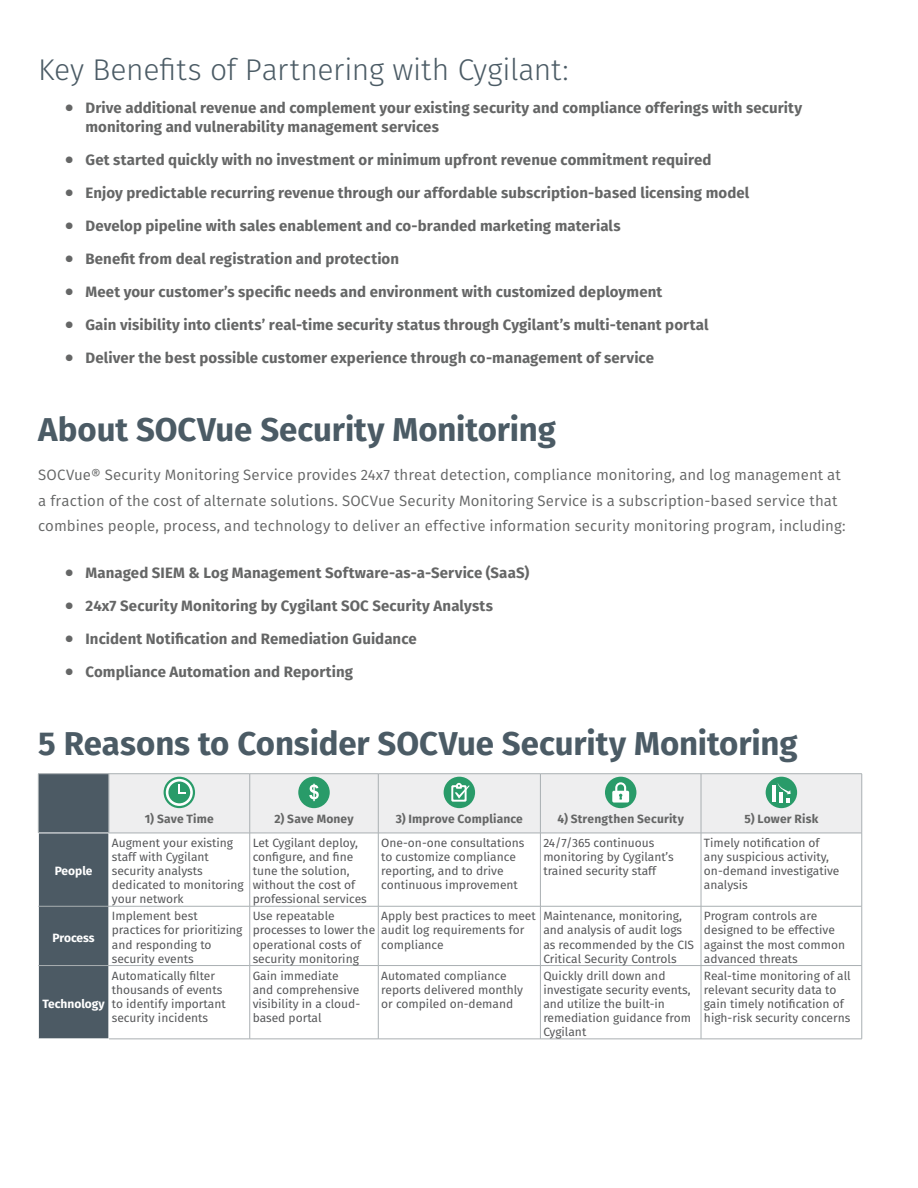
<style>
.page{position:relative;width:918px;height:1188px;background:#fff}
.page>*{position:absolute;margin:0;border:0;box-sizing:border-box;transform-origin:0 0}
.Heading_Two{font:700 33px "Fira Sans";letter-spacing:-.005em;color:#4b5b65}
.Heading_Three{font:300 30px "Fira Sans";letter-spacing:-.005em;color:#4b5b65}
.t1{font:700 15px/19.5px "Fira Sans";letter-spacing:.005em;color:#656666}
.Body_Copy{font:15px/25.5px "Fira Sans";letter-spacing:.005em;color:#656666}
.Body{font:12px/14.1px "Fira Sans";color:#57585a}
.t2{font:700 12px "Fira Sans";letter-spacing:.015em;color:#656666}
.Paragraph_Title{font:700 12px "Fira Sans";color:#fff}
.s1{font-size:24px}
</style>
<div class="page">
<div style="left:39px;top:774px;width:70px;height:265px;background:#4c5a64"></div>
<div style="left:110px;top:774px;width:752px;height:59px;background:#eeeeef"></div>
<hr style="left:38px;top:833px;width:71px;height:1px;background:#fff">
<hr style="left:109px;top:833px;width:141px;height:1px;background:#a9afb2">
<hr style="left:250px;top:833px;width:128px;height:1px;background:#a9afb2">
<hr style="left:378px;top:833px;width:162px;height:1px;background:#a9afb2">
<hr style="left:378px;top:833px;width:1px;height:73px;background:#a9afb2">
<hr style="left:540px;top:833px;width:161px;height:1px;background:#a9afb2">
<hr style="left:540px;top:833px;width:1px;height:73px;background:#a9afb2">
<hr style="left:701px;top:833px;width:161px;height:1px;background:#a9afb2">
<hr style="left:701px;top:833px;width:1px;height:73px;background:#a9afb2">
<hr style="left:862px;top:833px;width:1px;height:73px;background:#a9afb2">
<hr style="left:378px;top:906px;width:1px;height:59px;background:#a9afb2">
<hr style="left:540px;top:906px;width:1px;height:59px;background:#a9afb2">
<hr style="left:701px;top:906px;width:1px;height:59px;background:#a9afb2">
<hr style="left:862px;top:906px;width:1px;height:59px;background:#a9afb2">
<hr style="left:378px;top:966px;width:1px;height:73px;background:#a9afb2">
<hr style="left:540px;top:966px;width:1px;height:73px;background:#a9afb2">
<hr style="left:701px;top:966px;width:1px;height:73px;background:#a9afb2">
<hr style="left:862px;top:966px;width:1px;height:73px;background:#a9afb2">
<hr style="left:38px;top:773px;width:71px;height:1px;background:#a9afb2">
<hr style="left:38px;top:774px;width:1px;height:59px;background:#a9afb2">
<hr style="left:250px;top:773px;width:128px;height:1px;background:#a9afb2">
<hr style="left:378px;top:773px;width:162px;height:1px;background:#a9afb2">
<hr style="left:378px;top:774px;width:1px;height:59px;background:#a9afb2">
<hr style="left:540px;top:773px;width:161px;height:1px;background:#a9afb2">
<hr style="left:540px;top:774px;width:1px;height:59px;background:#a9afb2">
<hr style="left:701px;top:773px;width:161px;height:1px;background:#a9afb2">
<hr style="left:701px;top:774px;width:1px;height:59px;background:#a9afb2">
<hr style="left:862px;top:774px;width:1px;height:59px;background:#a9afb2">
<hr style="left:38px;top:906px;width:71px;height:1px;background:#a9afb2">
<hr style="left:109px;top:906px;width:141px;height:1px;background:#a9afb2">
<hr style="left:250px;top:906px;width:128px;height:1px;background:#a9afb2">
<hr style="left:378px;top:906px;width:162px;height:1px;background:#a9afb2">
<hr style="left:540px;top:906px;width:161px;height:1px;background:#a9afb2">
<hr style="left:701px;top:906px;width:161px;height:1px;background:#a9afb2">
<hr style="left:38px;top:965px;width:71px;height:1px;background:#a9afb2">
<hr style="left:109px;top:965px;width:141px;height:1px;background:#a9afb2">
<hr style="left:250px;top:965px;width:128px;height:1px;background:#a9afb2">
<hr style="left:378px;top:965px;width:162px;height:1px;background:#a9afb2">
<hr style="left:540px;top:965px;width:161px;height:1px;background:#a9afb2">
<hr style="left:701px;top:965px;width:161px;height:1px;background:#a9afb2">
<hr style="left:109px;top:1039px;width:141px;height:1px;background:#a9afb2">
<hr style="left:250px;top:1039px;width:128px;height:1px;background:#a9afb2">
<hr style="left:378px;top:1039px;width:162px;height:1px;background:#a9afb2">
<hr style="left:540px;top:1039px;width:161px;height:1px;background:#a9afb2">
<hr style="left:701px;top:1039px;width:161px;height:1px;background:#a9afb2">
<hr style="left:109px;top:773px;width:141px;height:1px;background:#a9afb2">
<hr style="left:109px;top:774px;width:1px;height:59px;background:#a9afb2">
<hr style="left:249px;top:774px;width:1px;height:59px;background:#a9afb2">
<hr style="left:249px;top:833px;width:1px;height:73px;background:#a9afb2">
<hr style="left:249px;top:906px;width:1px;height:59px;background:#a9afb2">
<hr style="left:249px;top:966px;width:1px;height:73px;background:#a9afb2">
<div style="left:164px;top:777px;width:31px;height:31px;background:#299b69;border-radius:50%"></div>
<svg style="left:166px;top:779px;width:27px;height:27px"></svg>
<div style="left:298px;top:777px;width:32px;height:31px;background:#299b69;border-radius:50%"></div>
<svg style="left:309px;top:784px;width:10px;height:17px"></svg>
<div style="left:444px;top:777px;width:31px;height:31px;background:#299b69;border-radius:50%"></div>
<svg style="left:451px;top:783px;width:19px;height:19px"></svg>
<div style="left:605px;top:777px;width:31px;height:31px;background:#299b69;border-radius:50%"></div>
<svg style="left:612px;top:782px;width:17px;height:21px"></svg>
<div style="left:766px;top:777px;width:31px;height:31px;background:#299b69;border-radius:50%"></div>
<hr style="left:772px;top:786px;width:4px;height:16px;background:#fff">
<svg style="left:778px;top:783px;width:13px;height:19px"></svg>
<p class="Heading_Three" style="left:38px;top:48px;width:532px">Key Benefits of Partnering with Cygilant:</p>
<p class="t1" style="left:86px;top:97px;width:718px;text-indent:-20px"><span class="s1">•</span> Drive additional revenue and complement your existing security and compliance offerings with security monitoring and vulnerability management services</p>
<p class="t1" style="left:65px;top:149px;width:648px"><span class="s1">•</span> Get started quickly with no investment or minimum upfront revenue commitment required</p>
<p class="t1" style="left:65px;top:182px;width:686px"><span class="s1">•</span> Enjoy predictable recurring revenue through our affordable subscription-based licensing model</p>
<p class="t1" style="left:65px;top:215px;width:557px"><span class="s1">•</span> Develop pipeline with sales enablement and co-branded marketing materials</p>
<p class="t1" style="left:65px;top:248px;width:335px"><span class="s1">•</span> Benefit from deal registration and protection</p>
<p class="t1" style="left:65px;top:281px;width:599px"><span class="s1">•</span> Meet your customer’s specific needs and environment with customized deployment</p>
<p class="t1" style="left:65px;top:314px;width:645px"><span class="s1">•</span> Gain visibility into clients’ real-time security status through Cygilant’s multi-tenant portal</p>
<p class="t1" style="left:65px;top:347px;width:590px"><span class="s1">•</span> Deliver the best possible customer experience through co-management of service</p>
<p class="Heading_Two" style="left:38px;top:402px;width:519px">About SOCVue Security Monitoring</p>
<p class="Body_Copy" style="left:38px;top:462px;width:809px">SOCVue® Security Monitoring Service provides 24x7 threat detection, compliance monitoring, and log management at a fraction of the cost of alternate solutions. SOCVue Security Monitoring Service is a subscription-based service that combines people, process, and technology to deliver an effective information security monitoring program, including:</p>
<p class="t1" style="left:65px;top:562px;width:466px"><span class="s1">•</span> Managed SIEM &amp; Log Management Software-as-a-Service (SaaS)</p>
<p class="t1" style="left:65px;top:595px;width:429px"><span class="s1">•</span> 24x7 Security Monitoring by Cygilant SOC Security Analysts</p>
<p class="t1" style="left:65px;top:628px;width:353px"><span class="s1">•</span> Incident Notification and Remediation Guidance</p>
<p class="t1" style="left:65px;top:661px;width:289px"><span class="s1">•</span> Compliance Automation and Reporting</p>
<p class="Heading_Two" style="left:38px;top:716px;width:761px">5 Reasons to Consider SOCVue Security Monitoring</p>
<p class="Paragraph_Title" style="left:55px;top:861px;width:39px">People</p>
<p class="Paragraph_Title" style="left:53px;top:927px;width:44px">Process</p>
<p class="t2" style="left:145px;top:808px;width:70px">1) Save Time</p>
<p class="t2" style="left:274px;top:808px;width:81px">2) Save Money</p>
<p class="t2" style="left:396px;top:808px;width:129px">3) Improve Compliance</p>
<p class="t2" style="left:558px;top:808px;width:128px">4) Strengthen Security</p>
<p class="t2" style="left:744px;top:808px;width:75px">5) Lower Risk</p>
<p class="Body" style="left:112px;top:836px;width:133px">Augment your existing staff with Cygilant security analysts dedicated to monitoring your network</p>
<p class="Body" style="left:253px;top:836px;width:116px">Let Cygilant deploy, configure, and fine tune the solution, without the cost of professional services</p>
<p class="Body" style="left:381px;top:836px;width:145px">One-on-one consultations to customize compliance reporting, and to drive continuous improvement</p>
<p class="Body" style="left:543px;top:836px;width:132px">24/7/365 continuous monitoring by Cygilant’s trained security staff</p>
<p class="Body" style="left:704px;top:836px;width:137px">Timely notification of any suspicious activity, on-demand investigative analysis</p>
<p class="Body" style="left:112px;top:909px;width:132px">Implement best practices for prioritizing and responding to security events</p>
<p class="Body" style="left:253px;top:909px;width:124px">Use repeatable processes to lower the operational costs of security monitoring</p>
<p class="Body" style="left:381px;top:909px;width:156px">Apply best practices to meet audit log requirements for compliance</p>
<p class="Body" style="left:543px;top:909px;width:152px">Maintenance, monitoring, and analysis of audit logs as recommended by the CIS<br>Critical Security Controls</p>
<p class="Body" style="left:704px;top:909px;width:143px">Program controls are designed to be effective against the most common advanced threats</p>
<p class="Body" style="left:112px;top:968px;width:115px">Automatically filter thousands of events to identify important security incidents</p>
<p class="Body" style="left:253px;top:968px;width:109px">Gain immediate and comprehensive visibility in a cloud&shy;based portal</p>
<p class="Body" style="left:381px;top:968px;width:143px">Automated compliance reports delivered monthly or compiled on-demand</p>
<p class="Body" style="left:543px;top:968px;width:149px">Quickly drill down and investigate security events, and utilize the built-in remediation guidance from<br>Cygilant</p>
<p class="Body" style="left:704px;top:968px;width:148px">Real-time monitoring of all relevant security data to gain timely notification of high-risk security concerns</p>
<p class="Paragraph_Title" style="left:42px;top:994px;width:64px">Technology</p>
</div>
